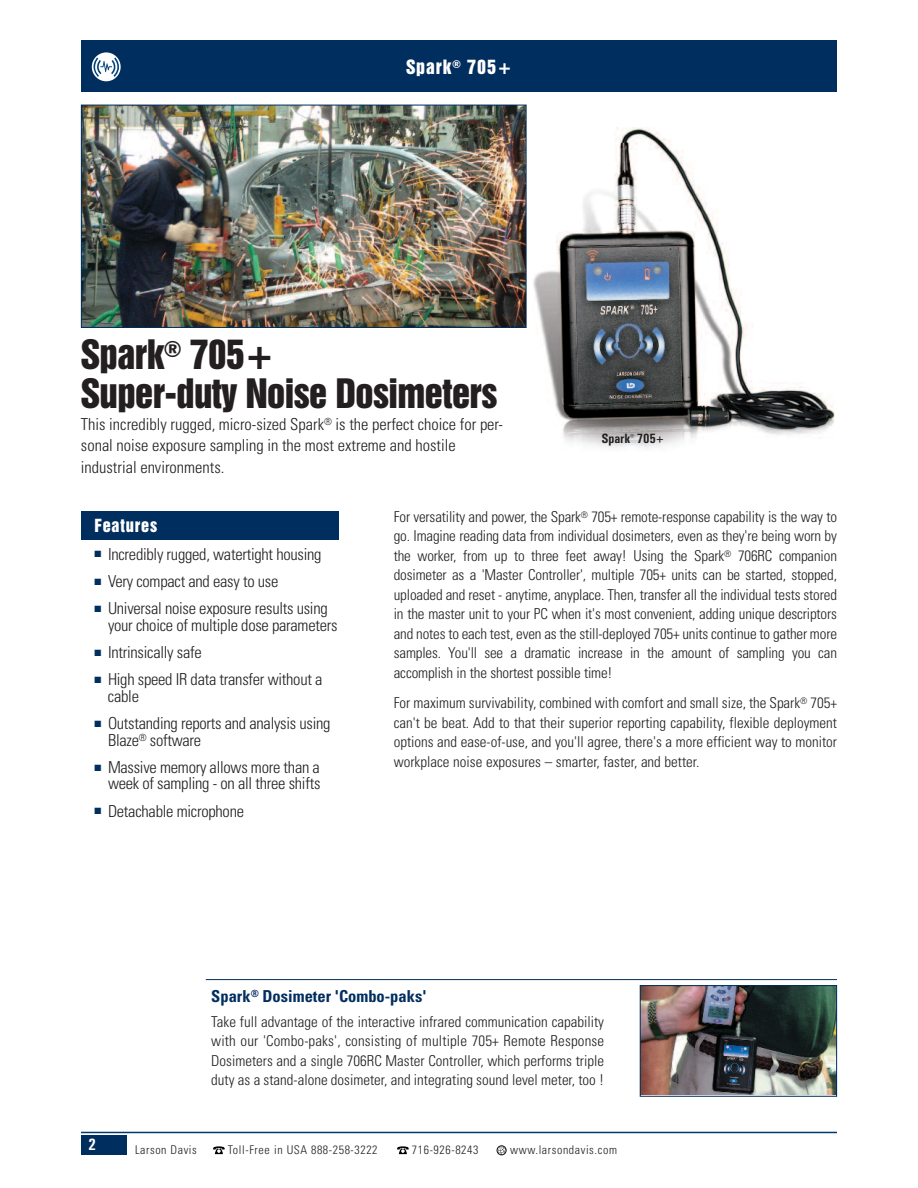
<style>
.page{position:relative;width:918px;height:1188px;background:#fff}
.page>*{position:absolute;margin:0;border:0;box-sizing:border-box;transform-origin:0 0}
.t1{font:37.05px/39.2px "Swiss 921 BT Regular A";letter-spacing:-.015em;color:#231f20}
.t2{font:18px "Swiss 921 BT Regular A";letter-spacing:.05em;color:#fff}
.t3{font:300 condensed 16.5px/16.5px "Univers";letter-spacing:-.015em;color:#231f20}
.t4{font:700 condensed 16.5px "Univers";color:#002e5e}
.t5{font:16.5px "Swiss 921 BT Regular A";letter-spacing:.05em;color:#fff}
.t6{font:700 condensed 16.5px "Univers";color:#fff}
.t7{font:300 condensed 15px/19.5px "Univers";color:#231f20;text-align:justify}
.t8{font:700 condensed 13.5px "Univers";letter-spacing:-.015em;color:#231f20}
.t9{font:300 condensed 12px "Univers";letter-spacing:.05em;color:#231f20}
.s1{color:#002e5e}
</style>
<div class="page">
<img style="left:526px;top:127px;width:309px;height:323px">
<img style="left:83px;top:107px;width:441px;height:219px">
<div style="left:81px;top:105px;width:445px;height:223px;border:1px solid #002e5e"></div>
<div style="left:81px;top:511px;width:258px;height:28px;background:#002e5e"></div>
<img style="left:642px;top:987px;width:193px;height:108px">
<div style="left:640px;top:985px;width:197px;height:112px;border:1px solid #002e5e"></div>
<hr style="left:206px;top:979px;width:631px;height:1px;background:#002e5e">
<div style="left:81px;top:1135px;width:45px;height:19px;background:#002e5e"></div>
<hr style="left:81px;top:1132px;width:756px;height:1px;background:#003a6d">
<svg style="left:497px;top:1146px;width:9px;height:9px"></svg>
<svg style="left:397px;top:1146px;width:12px;height:8px"></svg>
<svg style="left:213px;top:1146px;width:12px;height:8px"></svg>
<div style="left:81px;top:40px;width:756px;height:52px;background:#002e5e"></div>
<svg style="left:92px;top:52px;width:29px;height:29px"></svg>
<svg style="left:94px;top:58px;width:25px;height:19px"></svg>
<p class="t2" style="left:406px;top:59px;width:108px">Spark<sup>®</sup> 705+</p>
<h1 class="t1" style="left:81px;top:337px;width:418px">Spark<sup>®</sup> 705+<br>Super-duty Noise Dosimeters</h1>
<p class="t3" style="left:81px;top:414px;width:424px;line-height:21.6px">This incredibly rugged, micro-sized Spark<sup>®</sup> is the perfect choice for per&shy;sonal noise exposure sampling in the most extreme and hostile industrial environments.</p>
<p class="t8" style="left:602px;top:431px;width:64px">Spark<sup>®</sup> 705+</p>
<p class="t5" style="left:94px;top:519px;width:64px">Features</p>
<p class="t7" style="left:394px;top:508px;width:445px">For versatility and power, the Spark<sup>®</sup> 705+ remote-response capability is the way to go. Imagine reading data from individual dosimeters, even as they're being worn by the worker, from up to three feet away! Using the Spark<sup>®</sup> 706RC companion dosimeter as a 'Master Controller', multiple 705+ units can be started, stopped, uploaded and reset - anytime, anyplace. Then, transfer all the individual tests stored in the master unit to your PC when it's most convenient, adding unique descriptors and notes to each test, even as the still-deployed 705+ units continue to gather more samples. You'll see a dramatic increase in the amount of sampling you can accomplish in the shortest possible time!</p>
<p class="t7" style="left:394px;top:694px;width:445px">For maximum survivability, combined with comfort and small size, the Spark<sup>®</sup> 705+ can't be beat. Add to that their superior reporting capability, flexible deployment options and ease-of-use, and you'll agree, there's a more efficient way to monitor workplace noise exposures – smarter, faster, and better.</p>
<p class="t3" style="left:94px;top:547px;width:229px"><span class="s1">■</span> Incredibly rugged, watertight housing</p>
<p class="t3" style="left:94px;top:574px;width:185px"><span class="s1">■</span> Very compact and easy to use</p>
<p class="t3" style="left:108px;top:601px;width:231px;text-indent:-14px"><span class="s1">■</span> Universal noise exposure results using your choice of multiple dose parameters</p>
<p class="t3" style="left:94px;top:645px;width:109px"><span class="s1">■</span> Intrinsically safe</p>
<p class="t3" style="left:108px;top:673px;width:216px;text-indent:-13px"><span class="s1">■</span> High speed IR data transfer without a cable</p>
<p class="t3" style="left:108px;top:716px;width:224px;text-indent:-14px"><span class="s1">■</span> Outstanding reports and analysis using<br>Blaze<sup>®</sup> software</p>
<p class="t3" style="left:94px;top:760px;width:227px;text-align:right"><span class="s1">■</span> Massive memory allows more than a week of sampling - on all three shifts</p>
<p class="t3" style="left:94px;top:804px;width:151px"><span class="s1">■</span> Detachable microphone</p>
<p class="t4" style="left:211px;top:990px;width:217px">Spark<sup>®</sup> Dosimeter 'Combo-paks'</p>
<p class="t7" style="left:211px;top:1013px;width:394px">Take full advantage of the interactive infrared communication capability with our 'Combo-paks', consisting of multiple 705+ Remote Response Dosimeters and a single 706RC Master Controller, which performs triple duty as a stand-alone dosimeter, and integrating sound level meter, too !</p>
<p class="t6" style="left:88px;top:1135px;width:9px">2</p>
<p class="t9" style="left:135px;top:1145px;width:63px">Larson Davis</p>
<p class="t9" style="left:228px;top:1145px;width:151px">Toll-Free in USA 888-258-3222</p>
<p class="t9" style="left:412px;top:1145px;width:68px">716-926-8243</p>
<p class="t9" style="left:510px;top:1145px;width:108px">www.larsondavis.com</p>
</div>
